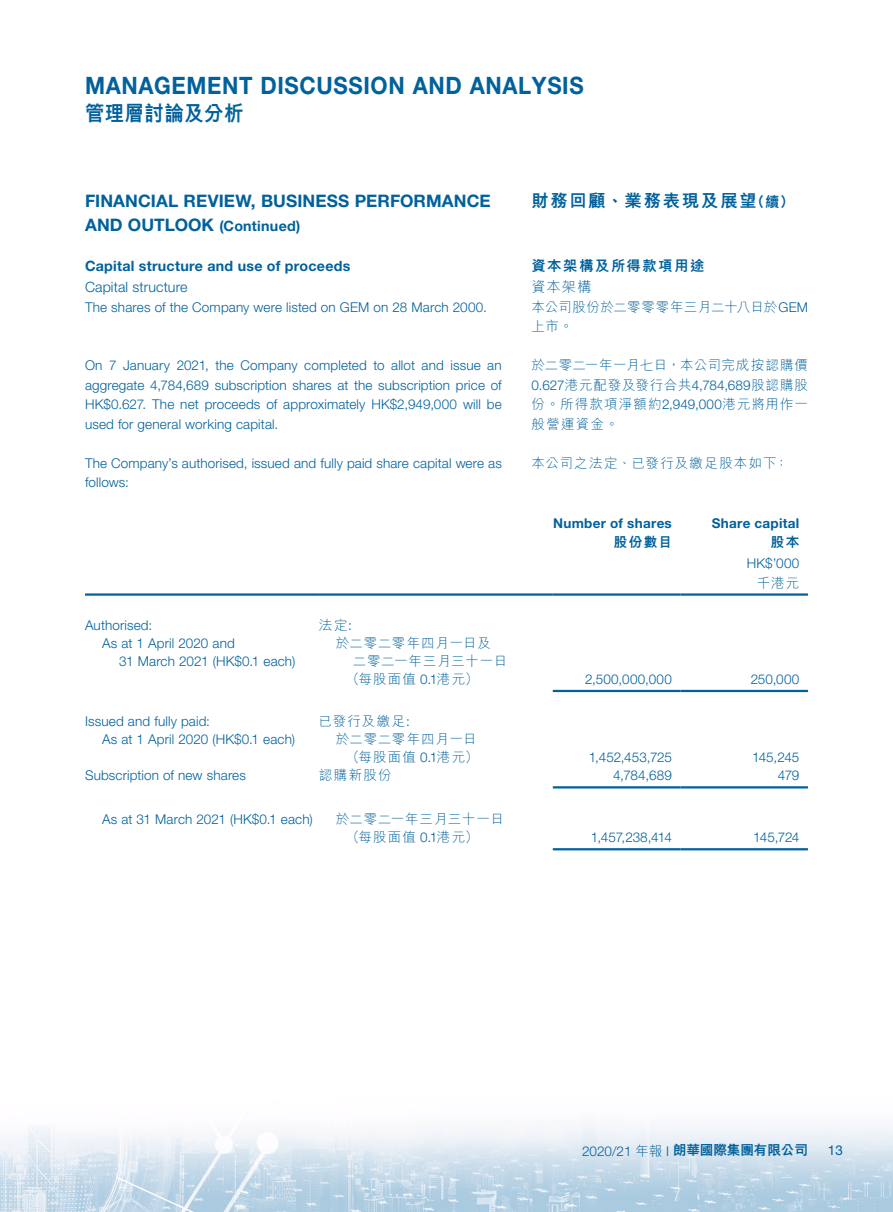
<style>
.page{position:relative;width:893px;height:1212px;background:#fff}
.page>*{position:absolute;margin:0;border:0;box-sizing:border-box;transform-origin:0 0}
.t1{font:700 24px "Helvetica Neue LT Std";letter-spacing:.03em;color:#00619c;scale:.92 1}
.t2{font:800 21px "M Hei HK";letter-spacing:.03em;color:#00619c;scale:.92 1}
.t3{font:700 17.25px "Helvetica Neue LT Std";letter-spacing:.005em;color:#00619c}
.t4{font:800 17.25px "M Hei HK";letter-spacing:.11em;color:#00619c}
.t5{font:700 14.25px "Helvetica Neue LT Std";letter-spacing:.02em;color:#00619c}
.t6{font:300 14.25px "Helvetica Neue LT Std";letter-spacing:.01em;color:#00619c}
.t7{font:800 14.25px "M Hei HK";letter-spacing:.11em;color:#00619c}
.t8{font:300 14.25px "M Hei HK";color:#00619c}
.t9{font:300 13.5px/19.5px "Helvetica Neue LT Std";letter-spacing:.01em;color:#00619c}
.t10{font:300 13.5px/18px "M Hei HK";letter-spacing:.06em;color:#00619c;text-align:right}
.t11{font:300 13.5px/19.5px "M Hei HK";letter-spacing:.08em;color:#00619c}
.t12{font:800 13.5px "M Hei HK";color:#00619c}
.t13{font:700 13.5px "Helvetica Neue LT Std";letter-spacing:.02em;color:#00619c}
.t14{font:300 13.5px/19.5px "M Hei HK";letter-spacing:.01em;color:#00619c}
.t15{font:300 13.5px "M Hei HK";letter-spacing:.04em;color:#00619c}
.t16{font:300 13.5px "M Hei HK";letter-spacing:.02em;color:#00619c}
.t17{font:300 13.5px "M Hei HK";letter-spacing:.085em;color:#00619c}
.t18{font:300 13.5px "Helvetica Neue LT Std";letter-spacing:-.015em;color:#00619c}
.t19{font:13.5px "Helvetica Neue LT Std";color:#00619c}
.s1{font-size:17.25px}
.s2{font-size:14.25px}
.s3{font-family:"Helvetica Neue LT Std"}
.s4{font-family:"M Hei HK"}
.s5{font-family:"Helvetica Neue LT Std";font-weight:300}
.s6{font-weight:300}
</style>
<div class="page">
<img style="left:0;top:689px;width:893px;height:523px">
<hr style="left:85px;top:593px;width:234px;height:3px;background:#00619c">
<hr style="left:319px;top:593px;width:234px;height:3px;background:#00619c">
<hr style="left:553px;top:593px;width:127px;height:3px;background:#00619c">
<hr style="left:680px;top:593px;width:128px;height:3px;background:#00619c">
<hr style="left:553px;top:690px;width:127px;height:2px;background:#00619c">
<hr style="left:680px;top:690px;width:128px;height:2px;background:#00619c">
<hr style="left:553px;top:786px;width:127px;height:2px;background:#00619c">
<hr style="left:680px;top:786px;width:128px;height:2px;background:#00619c">
<hr style="left:553px;top:848px;width:127px;height:2px;background:#00619c">
<hr style="left:680px;top:848px;width:128px;height:2px;background:#00619c">
<h1 class="t1" style="left:85px;top:70px;width:544px">MANAGEMENT DISCUSSION AND ANALYSIS</h1>
<h2 class="t2" style="left:85px;top:103px;width:174px">管理層討論及分析</h2>
<p class="t3" style="left:85px;top:190px;width:407px">FINANCIAL REVIEW, BUSINESS PERFORMANCE</p>
<p class="t5" style="left:85px;top:217px;width:217px"><span class="s1">AND OUTLOOK</span> (Continued)</p>
<p class="t5" style="left:85px;top:257px;width:267px">Capital structure and use of proceeds</p>
<p class="t6" style="left:85px;top:278px;width:104px">Capital structure</p>
<p class="t9" style="left:85px;top:297px;width:403px">The shares of the Company were listed on GEM on 28 March 2000.</p>
<p class="t9" style="left:85px;top:355px;width:418px;text-align:justify">On 7 January 2021, the Company completed to allot and issue an aggregate 4,784,689 subscription shares at the subscription price of HK$0.627. The net proceeds of approximately HK$2,949,000 will be used for general working capital.</p>
<p class="t9" style="left:85px;top:453px;width:418px">The Company’s authorised, issued and fully paid share capital were as follows:</p>
<p class="t4" style="left:531px;top:192px;width:264px">財務回顧、業務表現及展望<span class="s2">（續）</span></p>
<p class="t7" style="left:531px;top:259px;width:174px">資本架構及所得款項用途</p>
<p class="t8" style="left:531px;top:280px;width:62px">資本架構</p>
<p class="t14" style="left:531px;top:297px;width:278px">本公司股份於二零零零年三月二十八日於<span class="s3">GEM</span>上市。</p>
<p class="t16" style="left:531px;top:358px;width:278px">於二零二一年一月七日，本公司完成按認購價</p>
<p class="t9" style="left:531px;top:375px;width:278px">0.627<span class="s4">港元配發及發行合共</span>4,784,689<span class="s4">股認購股</span></p>
<p class="t11" style="left:531px;top:394px;width:278px">份。所得款項淨額約<span class="s3">2,949,000</span>港元將用作一般營運資金。</p>
<p class="t17" style="left:531px;top:456px;width:258px">本公司之法定、已發行及繳足股本如下：</p>
<p class="t13" style="left:553px;top:515px;width:120px">Number of shares</p>
<p class="t13" style="left:712px;top:515px;width:89px">Share capital</p>
<p class="t12" style="left:614px;top:536px;width:59px">股份數目</p>
<p class="t12" style="left:771px;top:536px;width:30px">股本</p>
<p class="t9" style="left:747px;top:553px;width:54px">HK$’000</p>
<p class="t10" style="left:757px;top:573px;width:44px">千港元</p>
<p class="t9" style="left:85px;top:615px;width:69px">Authorised:</p>
<p class="t10" style="left:319px;top:616px;width:34px">法定<span class="s3">:</span></p>
<p class="t9" style="left:119px;top:634px;width:178px;line-height:18px;text-indent:-17px">As at 1 April 2020 and<br>31 March 2021 (HK$0.1 each)</p>
<p class="t15" style="left:336px;top:636px;width:156px">於二零二零年四月一日及</p>
<p class="t15" style="left:353px;top:654px;width:156px">二零二一年三月三十一日</p>
<p class="t10" style="left:346px;top:670px;width:134px">（每股面值 <span class="s3">0.1</span>港元）</p>
<p class="t9" style="left:585px;top:669px;width:88px">2,500,000,000</p>
<p class="t9" style="left:751px;top:669px;width:50px">250,000</p>
<p class="t9" style="left:85px;top:711px;width:127px">Issued and fully paid:</p>
<p class="t10" style="left:319px;top:712px;width:92px">已發行及繳足<span class="s3">:</span></p>
<p class="t9" style="left:102px;top:729px;width:194px">As at 1 April 2020 (HK$0.1 each)</p>
<p class="t10" style="left:336px;top:730px;width:144px">於二零二零年四月一日（每股面值 <span class="s3">0.1</span>港元）</p>
<p class="t9" style="left:589px;top:747px;width:85px">1,452,453,725</p>
<p class="t9" style="left:752px;top:747px;width:49px">145,245</p>
<p class="t9" style="left:85px;top:765px;width:162px">Subscription of new shares</p>
<p class="t10" style="left:319px;top:766px;width:74px">認購新股份</p>
<p class="t9" style="left:613px;top:765px;width:60px">4,784,689</p>
<p class="t9" style="left:778px;top:765px;width:23px">479</p>
<p class="t9" style="left:102px;top:809px;width:212px">As at 31 March 2021 (HK$0.1 each)</p>
<p class="t10" style="left:346px;top:810px;width:159px;text-align:left;text-indent:-10px">於二零二一年三月三十一日（每股面值 <span class="s3">0.1</span>港元）</p>
<p class="t18" style="left:591px;top:829px;width:83px">1,457,238,414</p>
<p class="t9" style="left:753px;top:827px;width:48px">145,724</p>
<p class="t12" style="left:582px;top:1143px;width:227px"><span class="s5">2020/21</span> <span class="s6">年報</span> <span class="s5">I</span> 朗華國際集團有限公司</p>
<p class="t19" style="left:828px;top:1142px;width:17px">13</p>
</div>
